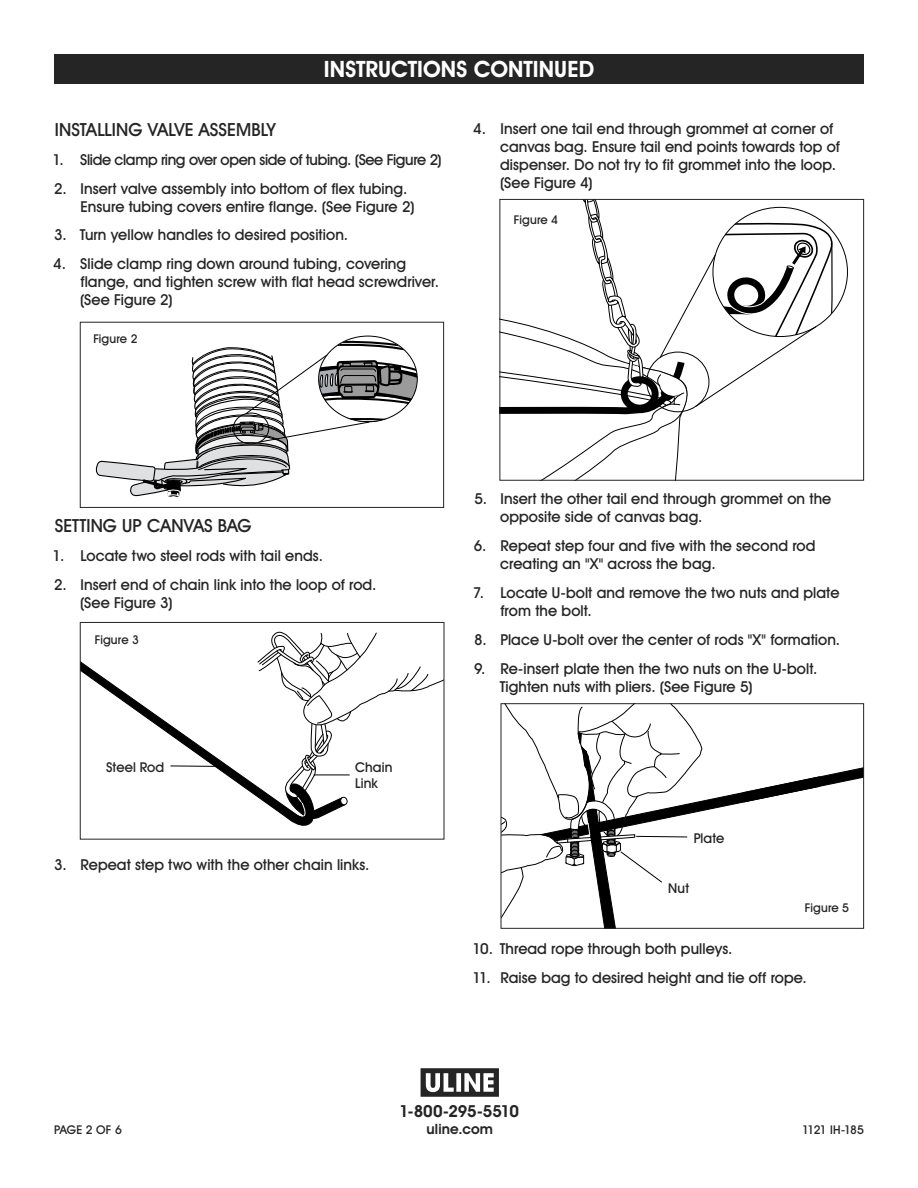
<style>
.page{position:relative;width:918px;height:1188px;background:#fff}
.page>*{position:absolute;margin:0;border:0;box-sizing:border-box;transform-origin:0 0}
.t1{font:700 22.5px "Uline Two Knine";letter-spacing:.005em;color:#fff}
.t2{font:18px "Uline Two Knine";letter-spacing:.005em;color:#252525}
.t3{font:700 16.5px "Uline Two Knine";letter-spacing:-.015em;color:#252525}
.t4{font:15px/18px "Uline Two Knine";letter-spacing:.005em;color:#252525}
.t5{font:15px "Uline Two Knine";letter-spacing:-.025em;color:#252525}
.t6{font:700 14.25px "Uline Two Knine";letter-spacing:.01em;color:#252525}
.t7{font:13.5px/16.2px "Uline Two Knine";letter-spacing:.01em;color:#252525}
.t8{font:12px "Uline Two Knine";letter-spacing:.005em;color:#252525}
.t9{font:12px "Uline Two Knine";letter-spacing:-.06em;color:#252525}
</style>
<div class="page">
<div style="left:54px;top:54px;width:810px;height:30px;background:#252525"></div>
<svg style="left:95px;top:336px;width:322px;height:162px"></svg>
<div style="left:80px;top:322px;width:364px;height:186px;border:1px solid #252525"></div>
<svg style="left:502px;top:201px;width:333px;height:278px"></svg>
<div style="left:500px;top:199px;width:364px;height:282px;border:1px solid #252525"></div>
<svg style="left:82px;top:662px;width:232px;height:164px"></svg>
<svg style="left:257px;top:631px;width:185px;height:188px"></svg>
<hr style="left:170px;top:766px;width:45px;height:1px;background:#000">
<hr style="left:314px;top:774px;width:36px;height:1px;background:#000">
<div style="left:80px;top:622px;width:364px;height:218px;border:1px solid #252525"></div>
<svg style="left:503px;top:705px;width:359px;height:222px"></svg>
<div style="left:501px;top:703px;width:363px;height:226px;border:1px solid #252525"></div>
<svg style="left:421px;top:1068px;width:78px;height:29px"></svg>
<h1 class="t1" style="left:324px;top:56px;width:272px">INSTRUCTIONS CONTINUED</h1>
<p class="t2" style="left:55px;top:118px;width:223px">INSTALLING VALVE ASSEMBLY</p>
<p class="t5" style="left:53px;top:150px;width:391px">1. Slide clamp ring over open side of tubing. (See Figure 2)</p>
<p class="t4" style="left:80px;top:179px;width:336px;text-indent:-26px">2. Insert valve assembly into bottom of flex tubing.<br>Ensure tubing covers entire flange. (See Figure 2)</p>
<p class="t4" style="left:54px;top:226px;width:296px">3. Turn yellow handles to desired position.</p>
<p class="t4" style="left:80px;top:255px;width:361px;text-indent:-27px">4. Slide clamp ring down around tubing, covering flange, and tighten screw with flat head screwdriver. (See Figure 2)</p>
<p class="t8" style="left:93px;top:332px;width:46px">Figure 2</p>
<p class="t4" style="left:500px;top:119px;width:341px;text-indent:-27px">4. Insert one tail end through grommet at corner of canvas bag. Ensure tail end points towards top of dispenser. Do not try to fit grommet into the loop. (See Figure 4)</p>
<p class="t8" style="left:514px;top:213px;width:46px">Figure 4</p>
<p class="t2" style="left:55px;top:514px;width:198px">SETTING UP CANVAS BAG</p>
<p class="t4" style="left:53px;top:546px;width:272px">1. Locate two steel rods with tail ends.</p>
<p class="t4" style="left:80px;top:575px;width:298px;text-indent:-26px">2. Insert end of chain link into the loop of rod. (See Figure 3)</p>
<p class="t8" style="left:95px;top:633px;width:46px">Figure 3</p>
<p class="t7" style="left:106px;top:758px;width:60px">Steel Rod</p>
<p class="t7" style="left:355px;top:758px;width:39px">Chain<br>Link</p>
<p class="t4" style="left:54px;top:856px;width:317px">3. Repeat step two with the other chain links.</p>
<p class="t4" style="left:500px;top:490px;width:333px;text-indent:-26px">5. Insert the other tail end through grommet on the opposite side of canvas bag.</p>
<p class="t4" style="left:500px;top:537px;width:317px;text-indent:-26px">6. Repeat step four and five with the second rod creating an "X" across the bag.</p>
<p class="t4" style="left:500px;top:584px;width:341px;text-indent:-28px">7. Locate U-bolt and remove the two nuts and plate from the bolt.</p>
<p class="t4" style="left:474px;top:630px;width:368px">8. Place U-bolt over the center of rods "X" formation.</p>
<p class="t4" style="left:500px;top:659px;width:319px;text-indent:-26px">9. Re-insert plate then the two nuts on the U-bolt.<br>Tighten nuts with pliers. (See Figure 5)</p>
<p class="t7" style="left:694px;top:830px;width:32px">Plate</p>
<p class="t7" style="left:668px;top:880px;width:22px">Nut</p>
<p class="t8" style="left:805px;top:901px;width:46px">Figure 5</p>
<p class="t4" style="left:473px;top:940px;width:261px">10. Thread rope through both pulleys.</p>
<p class="t4" style="left:473px;top:969px;width:336px">11. Raise bag to desired height and tie off rope.</p>
<p class="t3" style="left:399px;top:1101px;width:121px">1-800-295-5510</p>
<p class="t6" style="left:427px;top:1120px;width:68px">uline.com</p>
<p class="t8" style="left:54px;top:1122px;width:69px">PAGE 2 OF 6</p>
<p class="t9" style="left:802px;top:1122px;width:63px">1121 IH-185</p>
</div>
